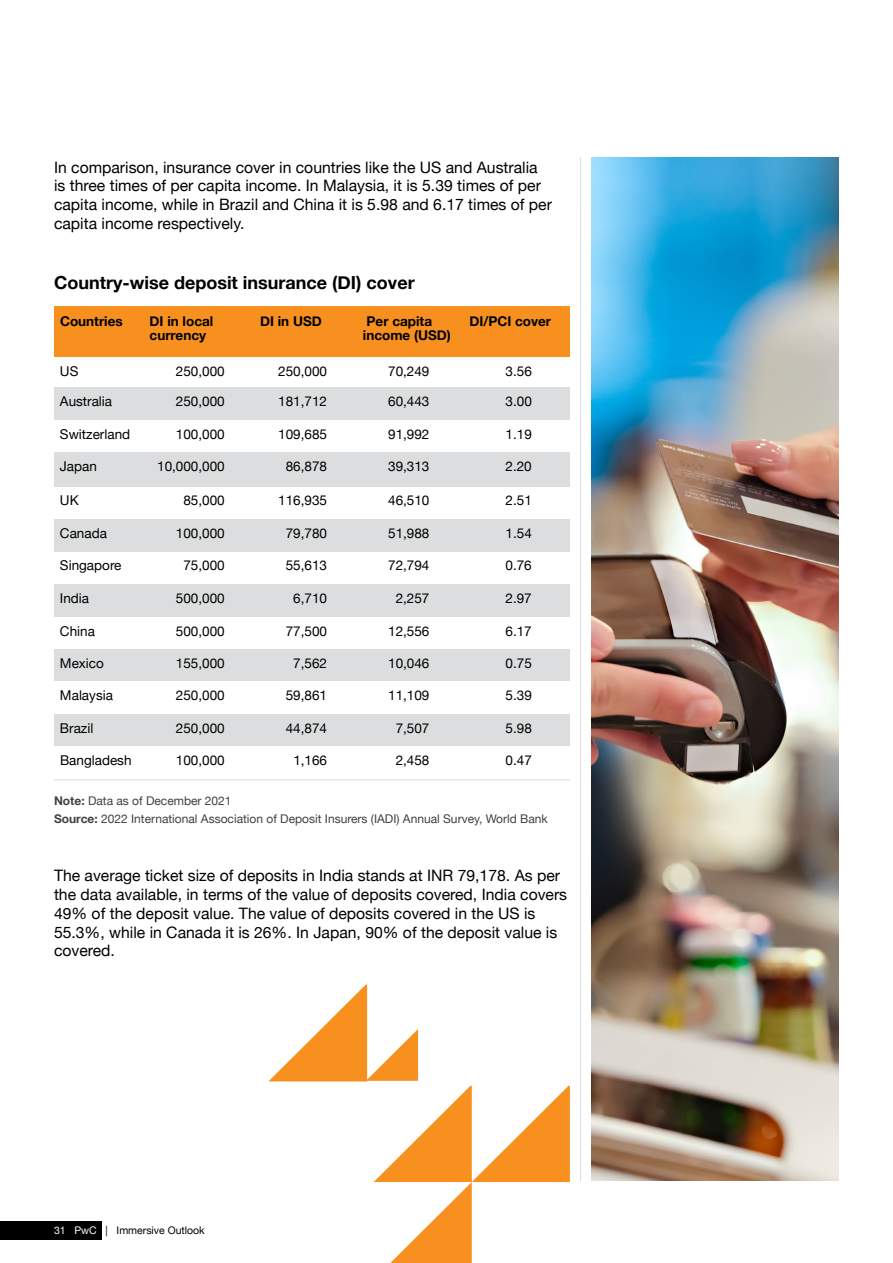
<style>
.page{position:relative;width:893px;height:1263px;background:#fff}
.page>*{position:absolute;margin:0;border:0;box-sizing:border-box;transform-origin:0 0}
.t1{font:700 18px "Helvetica Neue";color:#000}
.t2{font:15.75px/18.9px "Helvetica Neue";color:#000}
.t3{font:13.5px "Helvetica Neue";color:#000}
.t4{font:700 13.5px/14.2px "Helvetica Neue";color:#000}
.t5{font:12px/18.6px "Helvetica Neue";color:#414042}
.t6{font:10.5px "Helvetica Neue";color:#000}
.s1{font-weight:700}
.s2{color:#fff}
</style>
<div class="page">
<hr style="left:580px;top:157px;width:1px;height:1024px;background:#dcddde">
<hr style="left:54px;top:779px;width:90px;height:1px;background:#dcddde">
<hr style="left:144px;top:779px;width:106px;height:1px;background:#dcddde">
<hr style="left:250px;top:779px;width:107px;height:1px;background:#dcddde">
<hr style="left:357px;top:779px;width:106px;height:1px;background:#dcddde">
<hr style="left:463px;top:779px;width:107px;height:1px;background:#dcddde">
<div style="left:463px;top:715px;width:107px;height:31px;background:#dcddde"></div>
<div style="left:357px;top:715px;width:106px;height:31px;background:#dcddde"></div>
<div style="left:250px;top:715px;width:107px;height:31px;background:#dcddde"></div>
<div style="left:144px;top:715px;width:106px;height:31px;background:#dcddde"></div>
<div style="left:54px;top:715px;width:90px;height:31px;background:#dcddde"></div>
<div style="left:463px;top:649px;width:107px;height:32px;background:#dcddde"></div>
<div style="left:357px;top:649px;width:106px;height:32px;background:#dcddde"></div>
<div style="left:250px;top:649px;width:107px;height:32px;background:#dcddde"></div>
<div style="left:144px;top:649px;width:106px;height:32px;background:#dcddde"></div>
<div style="left:54px;top:649px;width:90px;height:32px;background:#dcddde"></div>
<div style="left:463px;top:584px;width:107px;height:33px;background:#dcddde"></div>
<div style="left:357px;top:584px;width:106px;height:33px;background:#dcddde"></div>
<div style="left:250px;top:584px;width:107px;height:33px;background:#dcddde"></div>
<div style="left:144px;top:584px;width:106px;height:33px;background:#dcddde"></div>
<div style="left:54px;top:584px;width:90px;height:33px;background:#dcddde"></div>
<div style="left:463px;top:519px;width:107px;height:33px;background:#dcddde"></div>
<div style="left:357px;top:519px;width:106px;height:33px;background:#dcddde"></div>
<div style="left:250px;top:519px;width:107px;height:33px;background:#dcddde"></div>
<div style="left:144px;top:519px;width:106px;height:33px;background:#dcddde"></div>
<div style="left:54px;top:519px;width:90px;height:33px;background:#dcddde"></div>
<div style="left:463px;top:452px;width:107px;height:34px;background:#dcddde"></div>
<div style="left:357px;top:452px;width:106px;height:34px;background:#dcddde"></div>
<div style="left:250px;top:452px;width:107px;height:34px;background:#dcddde"></div>
<div style="left:144px;top:452px;width:106px;height:34px;background:#dcddde"></div>
<div style="left:54px;top:452px;width:90px;height:34px;background:#dcddde"></div>
<div style="left:463px;top:387px;width:107px;height:33px;background:#dcddde"></div>
<div style="left:357px;top:387px;width:106px;height:33px;background:#dcddde"></div>
<div style="left:250px;top:387px;width:107px;height:33px;background:#dcddde"></div>
<div style="left:144px;top:387px;width:106px;height:33px;background:#dcddde"></div>
<div style="left:54px;top:387px;width:90px;height:33px;background:#dcddde"></div>
<div style="left:463px;top:306px;width:107px;height:51px;background:#f7901e"></div>
<div style="left:357px;top:306px;width:106px;height:51px;background:#f7901e"></div>
<div style="left:250px;top:306px;width:107px;height:51px;background:#f7901e"></div>
<div style="left:144px;top:306px;width:106px;height:51px;background:#f7901e"></div>
<div style="left:54px;top:306px;width:90px;height:51px;background:#f7901e"></div>
<svg style="left:269px;top:984px;width:301px;height:279px"></svg>
<img style="left:592px;top:158px;width:247px;height:1023px">
<div style="left:0;top:1221px;width:101px;height:19px;background:#000"></div>
<p class="t2" style="left:54px;top:158px;width:499px">In comparison, insurance cover in countries like the US and Australia is three times of per capita income. In Malaysia, it is 5.39 times of per capita income, while in Brazil and China it is 5.98 and 6.17 times of per capita income respectively.</p>
<p class="t1" style="left:54px;top:269px;width:362px">Country-wise deposit insurance (DI) cover</p>
<p class="t4" style="left:60px;top:314px;width:64px">Countries</p>
<p class="t4" style="left:150px;top:314px;width:65px">DI in local currency</p>
<p class="t4" style="left:260px;top:314px;width:63px">DI in USD</p>
<p class="t4" style="left:363px;top:314px;width:89px">Per capita income (USD)</p>
<p class="t4" style="left:469px;top:314px;width:83px">DI/PCI cover</p>
<p class="t3" style="left:60px;top:361px;width:20px">US</p>
<p class="t3" style="left:176px;top:361px;width:50px">250,000</p>
<p class="t3" style="left:278px;top:361px;width:50px">250,000</p>
<p class="t3" style="left:388px;top:361px;width:43px">70,249</p>
<p class="t3" style="left:506px;top:361px;width:28px">3.56</p>
<p class="t3" style="left:60px;top:391px;width:54px">Australia</p>
<p class="t3" style="left:176px;top:391px;width:50px">250,000</p>
<p class="t3" style="left:278px;top:391px;width:50px">181,712</p>
<p class="t3" style="left:388px;top:391px;width:43px">60,443</p>
<p class="t3" style="left:506px;top:391px;width:28px">3.00</p>
<p class="t3" style="left:60px;top:424px;width:72px">Switzerland</p>
<p class="t3" style="left:176px;top:424px;width:50px">100,000</p>
<p class="t3" style="left:278px;top:424px;width:50px">109,685</p>
<p class="t3" style="left:388px;top:424px;width:43px">91,992</p>
<p class="t3" style="left:506px;top:424px;width:28px">1.19</p>
<p class="t3" style="left:60px;top:457px;width:39px">Japan</p>
<p class="t3" style="left:157px;top:457px;width:69px">10,000,000</p>
<p class="t3" style="left:286px;top:457px;width:43px">86,878</p>
<p class="t3" style="left:388px;top:457px;width:43px">39,313</p>
<p class="t3" style="left:506px;top:457px;width:28px">2.20</p>
<p class="t3" style="left:60px;top:491px;width:20px">UK</p>
<p class="t3" style="left:183px;top:491px;width:43px">85,000</p>
<p class="t3" style="left:278px;top:491px;width:50px">116,935</p>
<p class="t3" style="left:388px;top:491px;width:43px">46,510</p>
<p class="t3" style="left:506px;top:491px;width:28px">2.51</p>
<p class="t3" style="left:60px;top:523px;width:49px">Canada</p>
<p class="t3" style="left:176px;top:523px;width:50px">100,000</p>
<p class="t3" style="left:286px;top:523px;width:43px">79,780</p>
<p class="t3" style="left:388px;top:523px;width:43px">51,988</p>
<p class="t3" style="left:506px;top:523px;width:28px">1.54</p>
<p class="t3" style="left:60px;top:556px;width:63px">Singapore</p>
<p class="t3" style="left:183px;top:556px;width:43px">75,000</p>
<p class="t3" style="left:286px;top:556px;width:43px">55,613</p>
<p class="t3" style="left:388px;top:556px;width:43px">72,794</p>
<p class="t3" style="left:506px;top:556px;width:28px">0.76</p>
<p class="t3" style="left:60px;top:588px;width:31px">India</p>
<p class="t3" style="left:176px;top:588px;width:50px">500,000</p>
<p class="t3" style="left:293px;top:588px;width:35px">6,710</p>
<p class="t3" style="left:396px;top:588px;width:35px">2,257</p>
<p class="t3" style="left:506px;top:588px;width:28px">2.97</p>
<p class="t3" style="left:60px;top:621px;width:37px">China</p>
<p class="t3" style="left:176px;top:621px;width:50px">500,000</p>
<p class="t3" style="left:286px;top:621px;width:43px">77,500</p>
<p class="t3" style="left:388px;top:621px;width:43px">12,556</p>
<p class="t3" style="left:506px;top:621px;width:28px">6.17</p>
<p class="t3" style="left:60px;top:654px;width:45px">Mexico</p>
<p class="t3" style="left:176px;top:654px;width:50px">155,000</p>
<p class="t3" style="left:293px;top:654px;width:35px">7,562</p>
<p class="t3" style="left:388px;top:654px;width:43px">10,046</p>
<p class="t3" style="left:506px;top:654px;width:28px">0.75</p>
<p class="t3" style="left:60px;top:686px;width:55px">Malaysia</p>
<p class="t3" style="left:176px;top:686px;width:50px">250,000</p>
<p class="t3" style="left:286px;top:686px;width:43px">59,861</p>
<p class="t3" style="left:388px;top:686px;width:43px">11,109</p>
<p class="t3" style="left:506px;top:686px;width:28px">5.39</p>
<p class="t3" style="left:60px;top:719px;width:35px">Brazil</p>
<p class="t3" style="left:176px;top:719px;width:50px">250,000</p>
<p class="t3" style="left:286px;top:719px;width:43px">44,874</p>
<p class="t3" style="left:396px;top:719px;width:35px">7,507</p>
<p class="t3" style="left:506px;top:719px;width:28px">5.98</p>
<p class="t3" style="left:60px;top:750px;width:73px">Bangladesh</p>
<p class="t3" style="left:176px;top:750px;width:50px">100,000</p>
<p class="t3" style="left:293px;top:750px;width:35px">1,166</p>
<p class="t3" style="left:396px;top:750px;width:35px">2,458</p>
<p class="t3" style="left:506px;top:750px;width:28px">0.47</p>
<p class="t5" style="left:54px;top:792px;width:495px"><span class="s1">Note:</span> Data as of December 2021<br><span class="s1">Source:</span> 2022 International Association of Deposit Insurers (IADI) Annual Survey, World Bank</p>
<p class="t2" style="left:54px;top:867px;width:515px">The average ticket size of deposits in India stands at INR 79,178. As per the data available, in terms of the value of deposits covered, India covers 49% of the deposit value. The value of deposits covered in the US is 55.3%, while in Canada it is 26%. In Japan, 90% of the deposit value is covered.</p>
<p class="t6" style="left:54px;top:1223px;width:152px"><span class="s2">31 PwC</span> | Immersive Outlook</p>
</div>
